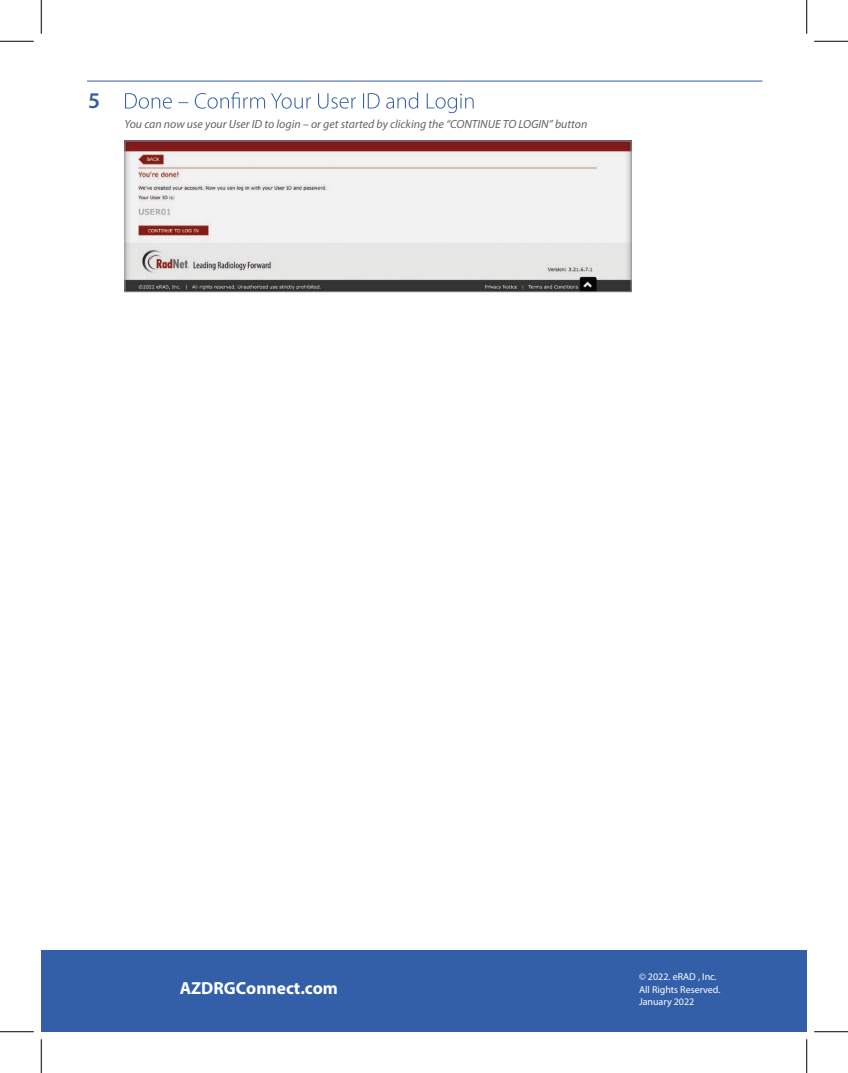
<style>
.page{position:relative;width:848px;height:1073px;background:#fff}
.page>*{position:absolute;margin:0;border:0;box-sizing:border-box;transform-origin:0 0}
.t1{font:600 22.5px "Myriad Pro";color:#325fa8}
.t2{font:700 17.5px "Myriad Pro";color:#fff}
.t3{font:italic 11.88px "Myriad Pro";color:#636366}
.t4{font:10px/12.5px "Myriad Pro";color:#fff}
</style>
<div class="page">
<hr style="left:87px;top:81px;width:675px;height:1px;background:#325fa8">
<div style="left:41px;top:950px;width:765px;height:81px;background:#325fa8"></div>
<svg style="left:125px;top:92px;width:348px;height:21px"></svg>
<svg style="left:124px;top:140px;width:508px;height:153px;fill:#f0efee"></svg>
<hr style="left:0;top:41px;width:34px;height:1px;background:#000">
<hr style="left:814px;top:41px;width:34px;height:1px;background:#000">
<hr style="left:0;top:1031px;width:34px;height:1px;background:#000">
<hr style="left:814px;top:1031px;width:34px;height:1px;background:#000">
<hr style="left:41px;top:0;width:1px;height:34px;background:#000">
<hr style="left:41px;top:1039px;width:1px;height:33px;background:#000">
<hr style="left:806px;top:0;width:1px;height:34px;background:#000">
<hr style="left:806px;top:1039px;width:1px;height:33px;background:#000">
<h1 class="t1" style="left:88px;top:87px;width:14px">5</h1>
<p class="t3" style="left:124px;top:117px;width:464px">You can now use your User ID to login – or get started by clicking the “CONTINUE TO LOGIN” button</p>
<h2 class="t2" style="left:180px;top:976px;width:160px">AZDRGConnect.com</h2>
<p class="t4" style="left:639px;top:970px;width:83px">© 2022. eRAD , Inc.<br>All Rights Reserved.<br>January 2022</p>
</div>
